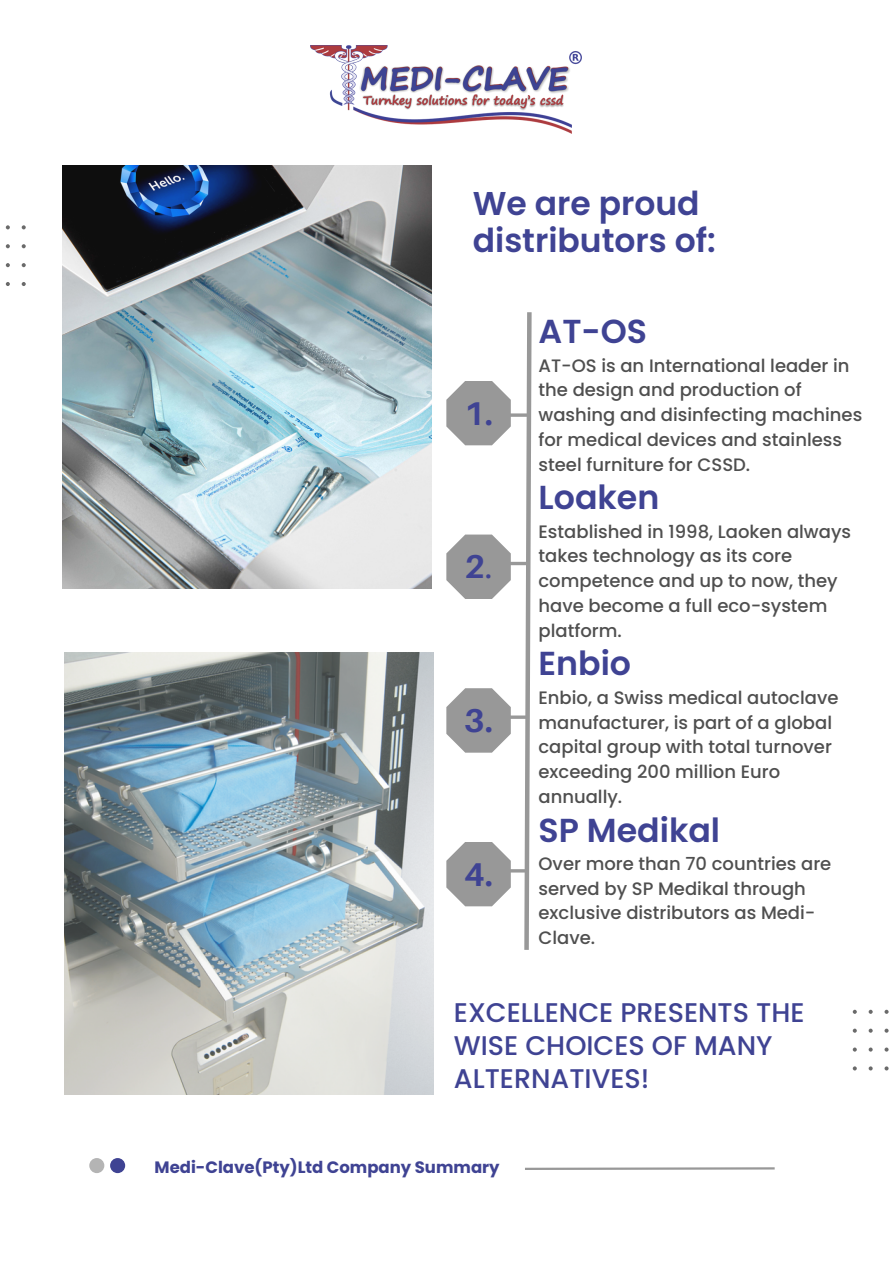
<style>
.page{position:relative;width:893px;height:1264px;background:#fff}
.page>*{position:absolute;margin:0;border:0;box-sizing:border-box;transform-origin:0 0}
.t1{font:600 33.15px "Poppins";color:#3f4393}
.t2{font:600 33px/37px "Poppins";color:#3f4393}
.t3{font:700 33px "Aileron";color:#3f4393}
.t4{font:500 27px/32.5px "Poppins";color:#3f4393}
.t5{font:500 18px/24.8px "Poppins";color:#4f4f4f}
.t6{font:700 16.5px "Poppins";color:#3f4393}
.s1{font-weight:400}
</style>
<div class="page">
<div style="left:89px;top:1157px;width:15px;height:16px;background:#b4b4b4;border-radius:50%"></div>
<div style="left:110px;top:1157px;width:15px;height:16px;background:#3f4393;border-radius:50%"></div>
<svg style="left:525px;top:1167px;width:250px;height:3px"></svg>
<svg style="left:5px;top:244px;width:5px;height:4px"></svg>
<svg style="left:22px;top:244px;width:4px;height:4px"></svg>
<svg style="left:5px;top:263px;width:5px;height:4px"></svg>
<svg style="left:22px;top:263px;width:4px;height:4px"></svg>
<svg style="left:5px;top:225px;width:5px;height:4px"></svg>
<svg style="left:22px;top:225px;width:4px;height:4px"></svg>
<svg style="left:5px;top:282px;width:5px;height:4px"></svg>
<svg style="left:22px;top:282px;width:4px;height:4px"></svg>
<svg style="left:868px;top:1028px;width:4px;height:4px"></svg>
<svg style="left:852px;top:1028px;width:4px;height:4px"></svg>
<svg style="left:884px;top:1028px;width:5px;height:4px"></svg>
<svg style="left:868px;top:1047px;width:4px;height:4px"></svg>
<svg style="left:852px;top:1047px;width:4px;height:4px"></svg>
<svg style="left:884px;top:1047px;width:5px;height:4px"></svg>
<svg style="left:868px;top:1009px;width:4px;height:4px"></svg>
<svg style="left:852px;top:1009px;width:4px;height:4px"></svg>
<svg style="left:884px;top:1009px;width:5px;height:4px"></svg>
<svg style="left:868px;top:1066px;width:4px;height:4px"></svg>
<svg style="left:852px;top:1066px;width:4px;height:4px"></svg>
<svg style="left:884px;top:1066px;width:5px;height:4px"></svg>
<img style="left:63px;top:166px;width:368px;height:422px">
<img style="left:64px;top:653px;width:369px;height:441px">
<svg style="left:522px;top:312px;width:10px;height:638px"></svg>
<svg style="left:446px;top:381px;width:64px;height:64px"></svg>
<svg style="left:502px;top:413px;width:26px;height:4px"></svg>
<svg style="left:446px;top:534px;width:64px;height:65px"></svg>
<hr style="left:502px;top:562px;width:26px;height:3px;background:#989898">
<svg style="left:446px;top:842px;width:64px;height:64px"></svg>
<hr style="left:502px;top:869px;width:26px;height:3px;background:#989898">
<svg style="left:446px;top:688px;width:64px;height:64px"></svg>
<hr style="left:502px;top:715px;width:26px;height:4px;background:#989898">
<img style="left:310px;top:46px;width:271px;height:87px">
<h2 class="t2" style="left:473px;top:185px;width:244px">We are proud distributors of:</h2>
<h2 class="t3" style="left:464px;top:393px;width:30px">1.</h2>
<h2 class="t3" style="left:464px;top:546px;width:29px">2<span class="s1">.</span></h2>
<h2 class="t3" style="left:464px;top:700px;width:30px">3.</h2>
<h2 class="t3" style="left:464px;top:853px;width:30px">4.</h2>
<h1 class="t1" style="left:538px;top:308px;width:110px">AT-OS</h1>
<p class="t5" style="left:538px;top:353px;width:325px">AT-OS is an International leader in the design and production of washing and disinfecting machines for medical devices and stainless steel furniture for CSSD.</p>
<h1 class="t1" style="left:538px;top:474px;width:122px">Loaken</h1>
<p class="t5" style="left:538px;top:519px;width:314px">Established in 1998, Laoken always takes technology as its core competence and up to now, they have become a full eco-system platform.</p>
<h1 class="t1" style="left:538px;top:640px;width:94px">Enbio</h1>
<p class="t5" style="left:538px;top:685px;width:301px">Enbio, a Swiss medical autoclave manufacturer, is part of a global capital group with total turnover exceeding 200 million Euro annually.</p>
<h1 class="t1" style="left:538px;top:806px;width:183px">SP Medikal</h1>
<p class="t5" style="left:538px;top:851px;width:294px">Over more than 70 countries are served by SP Medikal through exclusive distributors as Medi-<br>Clave.</p>
<h3 class="t4" style="left:454px;top:996px;width:352px">EXCELLENCE PRESENTS THE<br>WISE CHOICES OF MANY<br>ALTERNATIVES!</h3>
<p class="t6" style="left:154px;top:1155px;width:346px">Medi-Clave(Pty)Ltd Company Summary</p>
</div>
